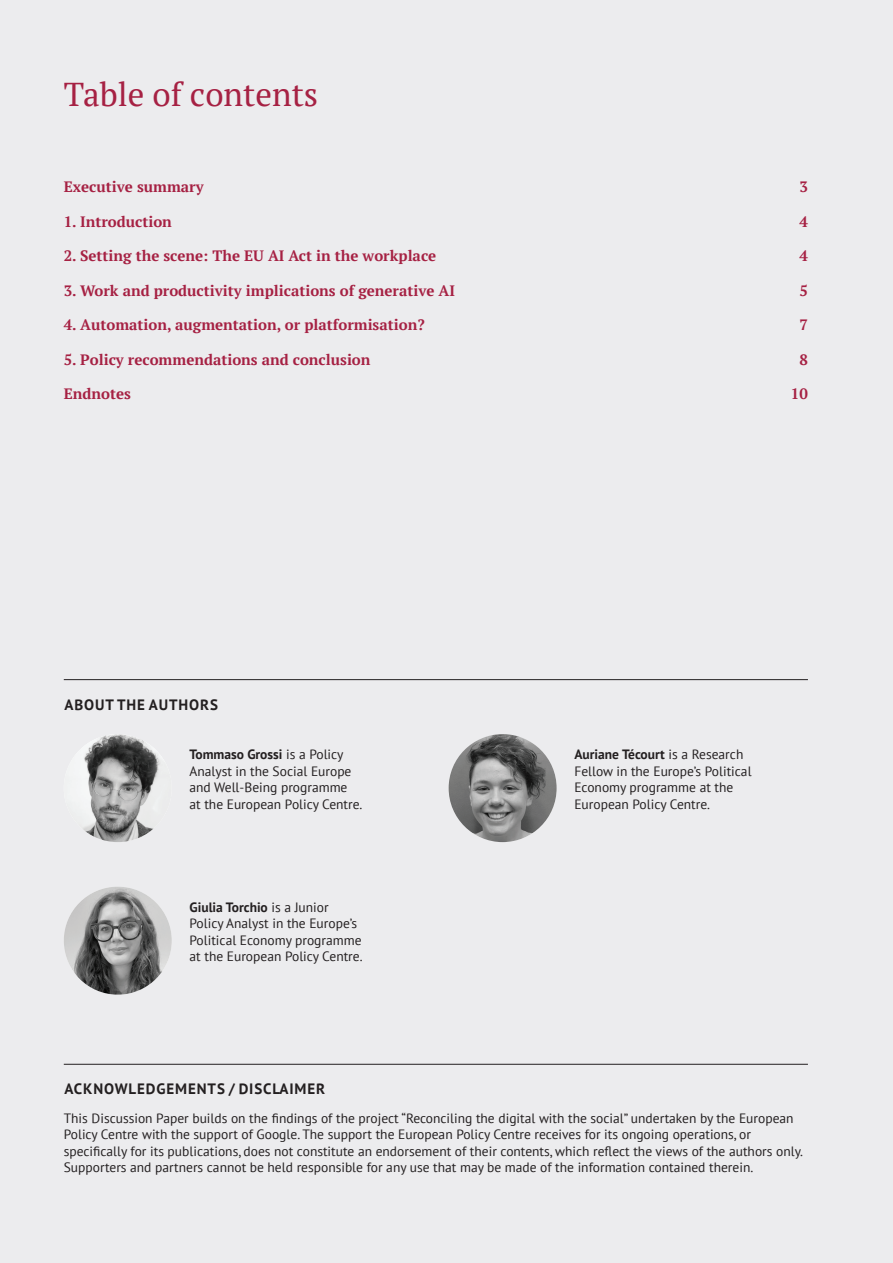
<style>
.page{position:relative;width:893px;height:1263px;background:#ececee}
.page>*{position:absolute;margin:0;border:0;box-sizing:border-box;transform-origin:0 0}
.t1{font:33px "PT Serif";color:#a62143}
.t2{font:700 15px "PT Serif";color:#a62143}
.t3{font:700 15px "PT Sans";letter-spacing:.06em;color:#231f20}
.t4{font:13.5px/16.5px "PT Sans";color:#231f20}
.s1{font-weight:700}
</style>
<div class="page">
<hr style="left:64px;top:1064px;width:744px;height:1px;background:#231f20">
<hr style="left:64px;top:679px;width:744px;height:1px;background:#231f20">
<img style="left:64px;top:734px;width:108px;height:108px;border-radius:54px">
<img style="left:64px;top:887px;width:108px;height:108px;border-radius:54px">
<img style="left:449px;top:734px;width:108px;height:108px;border-radius:54px">
<h1 class="t1" style="left:64px;top:73px;width:256px">Table of contents</h1>
<p class="t2" style="left:64px;top:177px;width:141px">Executive summary</p>
<p class="t2" style="left:799px;top:177px;width:10px">3</p>
<p class="t2" style="left:64px;top:211px;width:110px">1. Introduction</p>
<p class="t2" style="left:799px;top:211px;width:10px">4</p>
<p class="t2" style="left:64px;top:246px;width:374px">2. Setting the scene: The EU AI Act in the workplace</p>
<p class="t2" style="left:799px;top:246px;width:10px">4</p>
<p class="t2" style="left:64px;top:280px;width:393px">3. Work and productivity implications of generative AI</p>
<p class="t2" style="left:799px;top:280px;width:10px">5</p>
<p class="t2" style="left:64px;top:315px;width:362px">4. Automation, augmentation, or platformisation?</p>
<p class="t2" style="left:799px;top:315px;width:10px">7</p>
<p class="t2" style="left:64px;top:349px;width:308px">5. Policy recommendations and conclusion</p>
<p class="t2" style="left:799px;top:349px;width:10px">8</p>
<p class="t2" style="left:64px;top:384px;width:69px">Endnotes</p>
<p class="t2" style="left:791px;top:384px;width:18px">10</p>
<p class="t3" style="left:64px;top:694px;width:155px">ABOUT THE AUTHORS</p>
<p class="t4" style="left:190px;top:746px;width:174px"><span class="s1">Tommaso Grossi</span> is a Policy<br>Analyst in the Social Europe and Well-Being programme<br>at the European Policy Centre.</p>
<p class="t4" style="left:190px;top:898px;width:175px"><span class="s1">Giulia Torchio</span> is a Junior<br>Policy Analyst in the Europe’s<br>Political Economy programme at the European Policy Centre.</p>
<p class="t4" style="left:574px;top:746px;width:179px"><span class="s1">Auriane Técourt</span> is a Research<br>Fellow in the Europe’s Political<br>Economy programme at the<br>European Policy Centre.</p>
<p class="t3" style="left:64px;top:1079px;width:262px">ACKNOWLEDGEMENTS / DISCLAIMER</p>
<p class="t4" style="left:64px;top:1109px;width:741px">This Discussion Paper builds on the findings of the project “Reconciling the digital with the social” undertaken by the European Policy Centre with the support of Google. The support the European Policy Centre receives for its ongoing operations, or specifically for its publications, does not constitute an endorsement of their contents, which reflect the views of the authors only.<br>Supporters and partners cannot be held responsible for any use that may be made of the information contained therein.</p>
</div>
